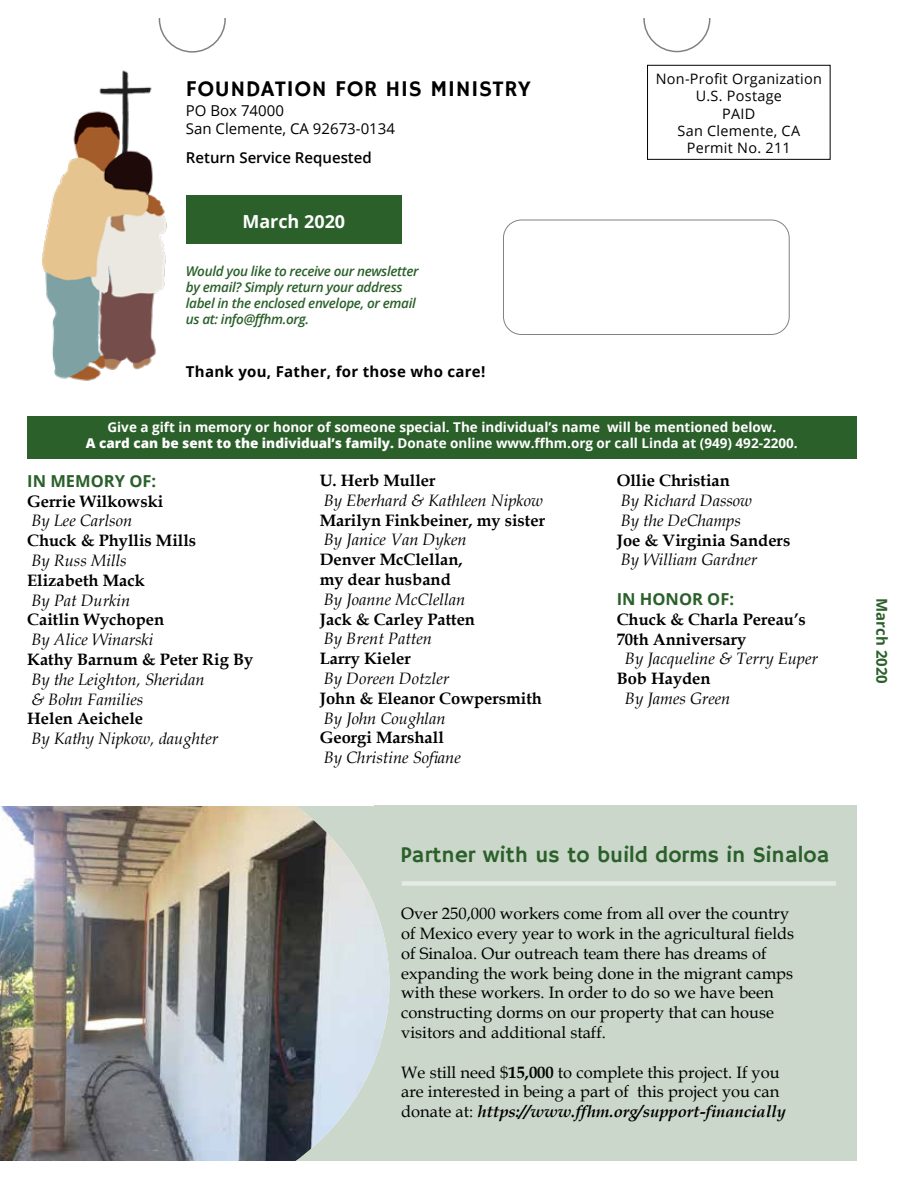
<style>
.page{position:relative;width:918px;height:1188px;background:#fff}
.page>*{position:absolute;margin:0;border:0;box-sizing:border-box;transform-origin:0 0}
.t1{font:22.5px "Hammersmith One";color:#2b602a}
.t2{font:22.5px "Hammersmith One";letter-spacing:.02em;color:#000}
.t3{font:700 18px "Open Sans";color:#fff}
.t4{font:16.5px/19.8px "Book Antiqua";color:#000}
.t5{font:700 16.5px/19.8px "Book Antiqua";color:#000}
.t6{font:italic 16.5px/19.8px "Book Antiqua";color:#000}
.t7{font:700 16.5px "Open Sans";color:#2b602a}
.t8{font:15px/18px "Open Sans";color:#000}
.t9{font:700 15px "Open Sans";letter-spacing:.02em;color:#000}
.t10{font:600 15px "Open Sans";color:#000}
.t11{font:700 15px "Open Sans";color:#2b602a}
.t12{font:14.4px/17.2px "Open Sans";letter-spacing:.02em;color:#000;text-align:center}
.t13{font:700 13.5px/16.2px "Open Sans";color:#fff;text-align:center}
.t14{font:italic 600 13.5px/16.2px "Open Sans";letter-spacing:-.025em;color:#2b602a}
.s1{font-weight:800}
.s2{font-weight:700}
.s3{font-weight:700;font-style:italic}
</style>
<div class="page">
<div style="left:647px;top:65px;width:184px;height:95px;border:1px solid #000"></div>
<div style="left:503px;top:220px;width:287px;height:115px;border:1px solid #000;border-radius:18px"></div>
<div style="left:186px;top:196px;width:216px;height:48px;background:#2b602a"></div>
<img style="left:42px;top:70px;width:125px;height:311px">
<svg style="left:643px;top:18px;width:67px;height:34px"></svg>
<svg style="left:159px;top:18px;width:67px;height:35px"></svg>
<div style="left:27px;top:806px;width:829px;height:355px;background:#cad7ca"></div>
<img style="left:0;top:805px;width:389px;height:356px">
<div style="left:27px;top:417px;width:829px;height:42px;background:#2b602a"></div>
<div style="left:0;top:748px;width:374px;height:58px;background:#fff"></div>
<div style="left:402px;top:881px;width:434px;height:5px;background:#e4eae4"></div>
<h1 class="t2" style="left:186px;top:76px;width:347px">FOUNDATION FOR HIS MINISTRY</h1>
<p class="t8" style="left:186px;top:101px;width:211px">PO Box 74000<br>San Clemente, CA 92673-0134</p>
<p class="t10" style="left:186px;top:147px;width:187px">Return Service Requested</p>
<p class="t3" style="left:242px;top:209px;width:104px">March 2020</p>
<p class="t14" style="left:186px;top:263px;width:234px">Would you like to receive our newsletter by email? Simply return your address label in the enclosed envelope, or email us at: info@ffhm.org.</p>
<p class="t9" style="left:186px;top:361px;width:301px">Thank you, Father, for those who care!</p>
<p class="t12" style="left:656px;top:70px;width:168px">Non-Profit Organization<br>U.S. Postage<br>PAID<br>San Clemente, CA<br>Permit No. 211</p>
<p class="t13" style="left:86px;top:419px;width:713px">Give a gift in memory or honor of someone special. The individual’s name will be mentioned below.<br><span class="s1">A card can be sent to the individual’s family.</span> Donate online www.ffhm.org or call Linda at (949) 492-2200.</p>
<p class="t7" style="left:27px;top:469px;width:131px">IN MEMORY OF:</p>
<p class="t5" style="left:27px;top:491px;width:138px">Gerrie Wilkowski</p>
<p class="t6" style="left:31px;top:510px;width:102px">By Lee Carlson</p>
<p class="t5" style="left:27px;top:531px;width:171px">Chuck &amp; Phyllis Mills</p>
<p class="t6" style="left:31px;top:550px;width:97px">By Russ Mills</p>
<p class="t5" style="left:27px;top:570px;width:119px">Elizabeth Mack</p>
<p class="t6" style="left:31px;top:590px;width:101px">By Pat Durkin</p>
<p class="t5" style="left:27px;top:610px;width:139px">Caitlin Wychopen</p>
<p class="t6" style="left:31px;top:629px;width:124px">By Alice Winarski</p>
<p class="t5" style="left:27px;top:649px;width:227px">Kathy Barnum &amp; Peter Rig By</p>
<p class="t6" style="left:31px;top:669px;width:175px">By the Leighton, Sheridan &amp; Bohn Families</p>
<p class="t5" style="left:27px;top:709px;width:117px">Helen Aeichele</p>
<p class="t6" style="left:31px;top:728px;width:188px">By Kathy Nipkow, daughter</p>
<p class="t5" style="left:320px;top:471px;width:117px">U. Herb Muller</p>
<p class="t6" style="left:324px;top:490px;width:221px">By Eberhard &amp; Kathleen Nipkow</p>
<p class="t5" style="left:320px;top:510px;width:227px">Marilyn Finkbeiner, my sister</p>
<p class="t6" style="left:324px;top:530px;width:144px">By Janice Van Dyken</p>
<p class="t5" style="left:320px;top:550px;width:144px">Denver McClellan, my dear husband</p>
<p class="t6" style="left:324px;top:589px;width:143px">By Joanne McClellan</p>
<p class="t5" style="left:320px;top:609px;width:157px">Jack &amp; Carley Patten</p>
<p class="t6" style="left:324px;top:629px;width:110px">By Brent Patten</p>
<p class="t5" style="left:320px;top:649px;width:93px">Larry Kieler</p>
<p class="t6" style="left:324px;top:668px;width:127px">By Doreen Dotzler</p>
<p class="t5" style="left:320px;top:688px;width:224px">John &amp; Eleanor Cowpersmith</p>
<p class="t6" style="left:324px;top:708px;width:123px">By John Coughlan</p>
<p class="t5" style="left:320px;top:728px;width:126px">Georgi Marshall</p>
<p class="t6" style="left:324px;top:747px;width:139px">By Christine Sofiane</p>
<p class="t5" style="left:617px;top:471px;width:115px">Ollie Christian</p>
<p class="t6" style="left:621px;top:490px;width:133px">By Richard Dassow<br>By the DeChamps</p>
<p class="t5" style="left:617px;top:530px;width:175px">Joe &amp; Virginia Sanders</p>
<p class="t6" style="left:621px;top:549px;width:138px">By William Gardner</p>
<p class="t7" style="left:617px;top:587px;width:119px">IN HONOR OF:</p>
<p class="t5" style="left:617px;top:609px;width:191px">Chuck &amp; Charla Pereau’s<br>70th Anniversary</p>
<p class="t6" style="left:625px;top:648px;width:195px">By Jacqueline &amp; Terry Euper</p>
<p class="t5" style="left:617px;top:669px;width:95px">Bob Hayden</p>
<p class="t6" style="left:625px;top:688px;width:107px">By James Green</p>
<h1 class="t1" style="left:400px;top:841px;width:431px">Partner with us to build dorms in Sinaloa</h1>
<p class="t4" style="left:401px;top:903px;width:395px">Over 250,000 workers come from all over the country of Mexico every year to work in the agricultural fields of Sinaloa. Our outreach team there has dreams of expanding the work being done in the migrant camps with these workers. In order to do so we have been constructing dorms on our property that can house visitors and additional staff.</p>
<p class="t4" style="left:401px;top:1062px;width:386px">We still need $<span class="s2">15,000</span> to complete this project. If you are interested in being a part of this project you can donate at: <span class="s3">https://www.ffhm.org/support-financially</span></p>
<p class="t11" style="left:893px;top:598px;width:87px;rotate:90deg">March 2020</p>
</div>
